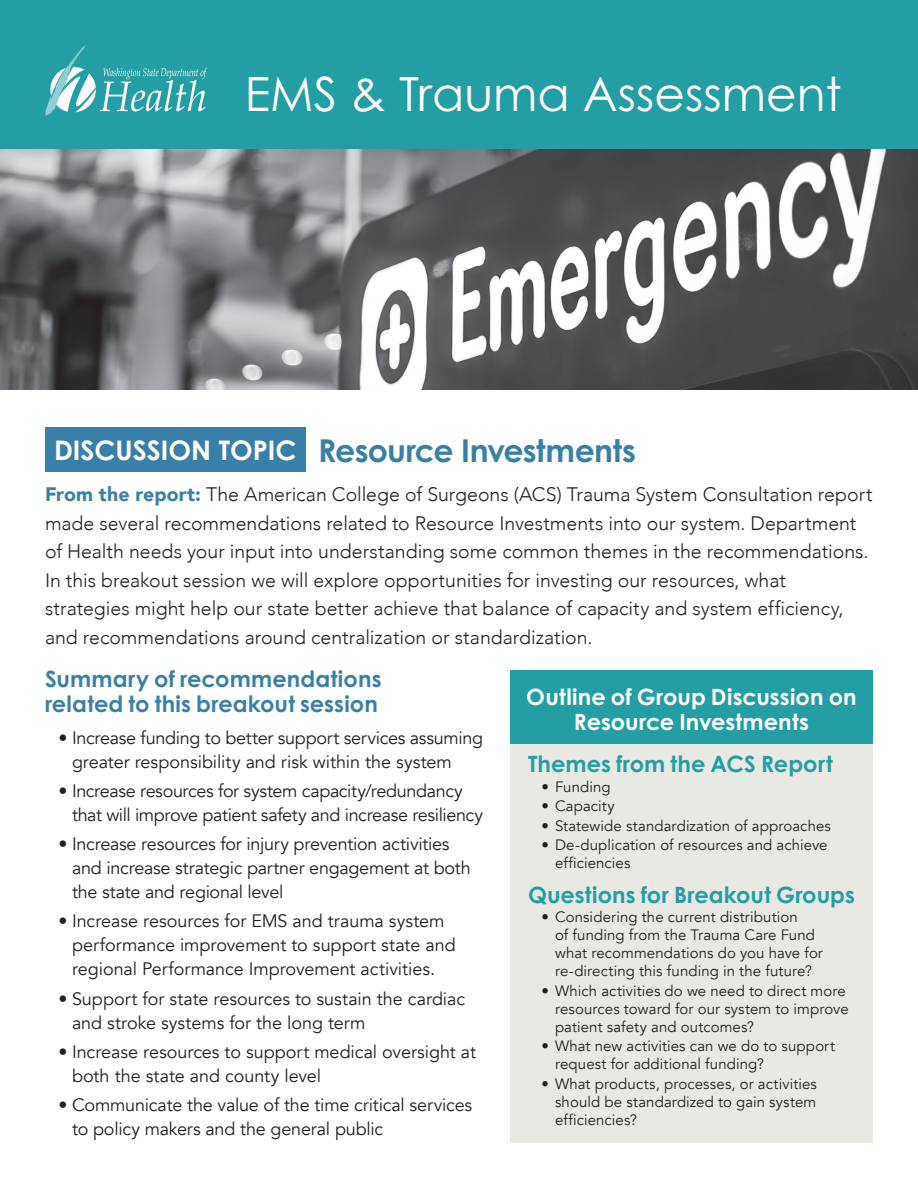
<style>
.page{position:relative;width:918px;height:1188px;background:#fff}
.page>*{position:absolute;margin:0;border:0;box-sizing:border-box;transform-origin:0 0}
.t1{font:47.25px "Century Gothic Std";color:#fff}
.t2{font:700 31.5px "Century Gothic Std";letter-spacing:-.025em;color:#3a7fa8}
.t3{font:700 27px "Century Gothic Std";color:#fff}
.t4{font:700 22.5px/25.5px "Century Gothic Std";letter-spacing:.005em;color:#3a7fa8}
.t5{font:700 22.5px "Century Gothic Std";letter-spacing:.005em;color:#239ea4}
.sidebar_header{font:700 22.5px/25.5px "Century Gothic Std";letter-spacing:.005em;color:#fff;text-align:center}
.Text{font:300 19.5px/28.5px "Avenir";color:#231f20}
.t6{font:18px/24px "Avenir";letter-spacing:-.01em;color:#231f20}
.t7{font:15px/18px "Avenir";letter-spacing:.005em;color:#231f20}
.s1{font-weight:900;color:#3a7fa8}
</style>
<div class="page">
<img style="left:0;top:148px;width:918px;height:241px">
<div style="left:0;top:0;width:918px;height:148px;background:#239ea4"></div>
<svg style="left:45px;top:45px;width:162px;height:72px"></svg>
<div style="left:45px;top:428px;width:260px;height:44px;background:#3a7fa8"></div>
<div style="left:510px;top:670px;width:363px;height:80px;background:#239ea4"></div>
<div style="left:510px;top:744px;width:363px;height:48px;background:#e9e9e3"></div>
<div style="left:510px;top:778px;width:363px;height:52px;background:#e9e9e3"></div>
<div style="left:510px;top:817px;width:363px;height:70px;background:#e9e9e3"></div>
<div style="left:510px;top:868px;width:363px;height:54px;background:#e9e9e3"></div>
<div style="left:510px;top:889px;width:363px;height:106px;background:#e9e9e3"></div>
<div style="left:510px;top:963px;width:363px;height:87px;background:#e9e9e3"></div>
<div style="left:510px;top:1018px;width:363px;height:70px;background:#e9e9e3"></div>
<div style="left:510px;top:1056px;width:363px;height:87px;background:#e9e9e3"></div>
<p class="t1" style="left:245px;top:65px;width:598px">EMS &amp; Trauma Assessment</p>
<p class="t3" style="left:54px;top:433px;width:244px">DISCUSSION TOPIC</p>
<h1 class="t2" style="left:318px;top:431px;width:319px">Resource Investments</h1>
<p class="Text" style="left:45px;top:480px;width:829px"><span class="s1">From the report:</span> The American College of Surgeons (ACS) Trauma System Consultation report made several recommendations related to Resource Investments into our system. Department of Health needs your input into understanding some common themes in the recommendations.<br>In this breakout session we will explore opportunities for investing our resources, what strategies might help our state better achieve that balance of capacity and system efficiency, and recommendations around centralization or standardization.</p>
<h4 class="t4" style="left:45px;top:665px;width:338px">Summary of recommendations related to this breakout session</h4>
<p class="t6" style="left:72px;top:726px;width:413px;text-indent:-14px">• Increase funding to better support services assuming greater responsibility and risk within the system</p>
<p class="t6" style="left:72px;top:779px;width:413px;text-indent:-14px">• Increase resources for system capacity/redundancy that will improve patient safety and increase resiliency</p>
<p class="t6" style="left:72px;top:832px;width:400px;text-indent:-14px">• Increase resources for injury prevention activities and increase strategic partner engagement at both the state and regional level</p>
<p class="t6" style="left:72px;top:910px;width:385px;text-indent:-14px">• Increase resources for EMS and trauma system performance improvement to support state and regional Performance Improvement activities.</p>
<p class="t6" style="left:72px;top:987px;width:395px;text-indent:-14px">• Support for state resources to sustain the cardiac and stroke systems for the long term</p>
<p class="t6" style="left:72px;top:1040px;width:406px;text-indent:-14px">• Increase resources to support medical oversight at both the state and county level</p>
<p class="t6" style="left:72px;top:1093px;width:402px;text-indent:-14px">• Communicate the value of the time critical services to policy makers and the general public</p>
<p class="sidebar_header" style="left:526px;top:683px;width:332px">Outline of Group Discussion on<br>Resource Investments</p>
<h4 class="t5" style="left:528px;top:750px;width:306px">Themes from the ACS Report</h4>
<p class="t7" style="left:542px;top:778px;width:71px">• Funding</p>
<p class="t7" style="left:542px;top:797px;width:75px">• Capacity</p>
<p class="t7" style="left:542px;top:817px;width:291px">• Statewide standardization of approaches</p>
<p class="t7" style="left:555px;top:836px;width:274px;text-indent:-14px">• De-duplication of resources and achieve efficiencies</p>
<h4 class="t5" style="left:528px;top:881px;width:329px">Questions for Breakout Groups</h4>
<p class="t7" style="left:555px;top:908px;width:269px;text-indent:-14px">• Considering the current distribution<br>of funding from the Trauma Care Fund what recommendations do you have for re‑directing this funding in the future?</p>
<p class="t7" style="left:555px;top:982px;width:295px;text-indent:-14px">• Which activities do we need to direct more resources toward for our system to improve patient safety and outcomes?</p>
<p class="t7" style="left:555px;top:1037px;width:282px;text-indent:-14px">• What new activities can we do to support request for additional funding?</p>
<p class="t7" style="left:555px;top:1075px;width:263px;text-align:justify;text-indent:-14px">• What products, processes, or activities should be standardized to gain system efficiencies?</p>
</div>
